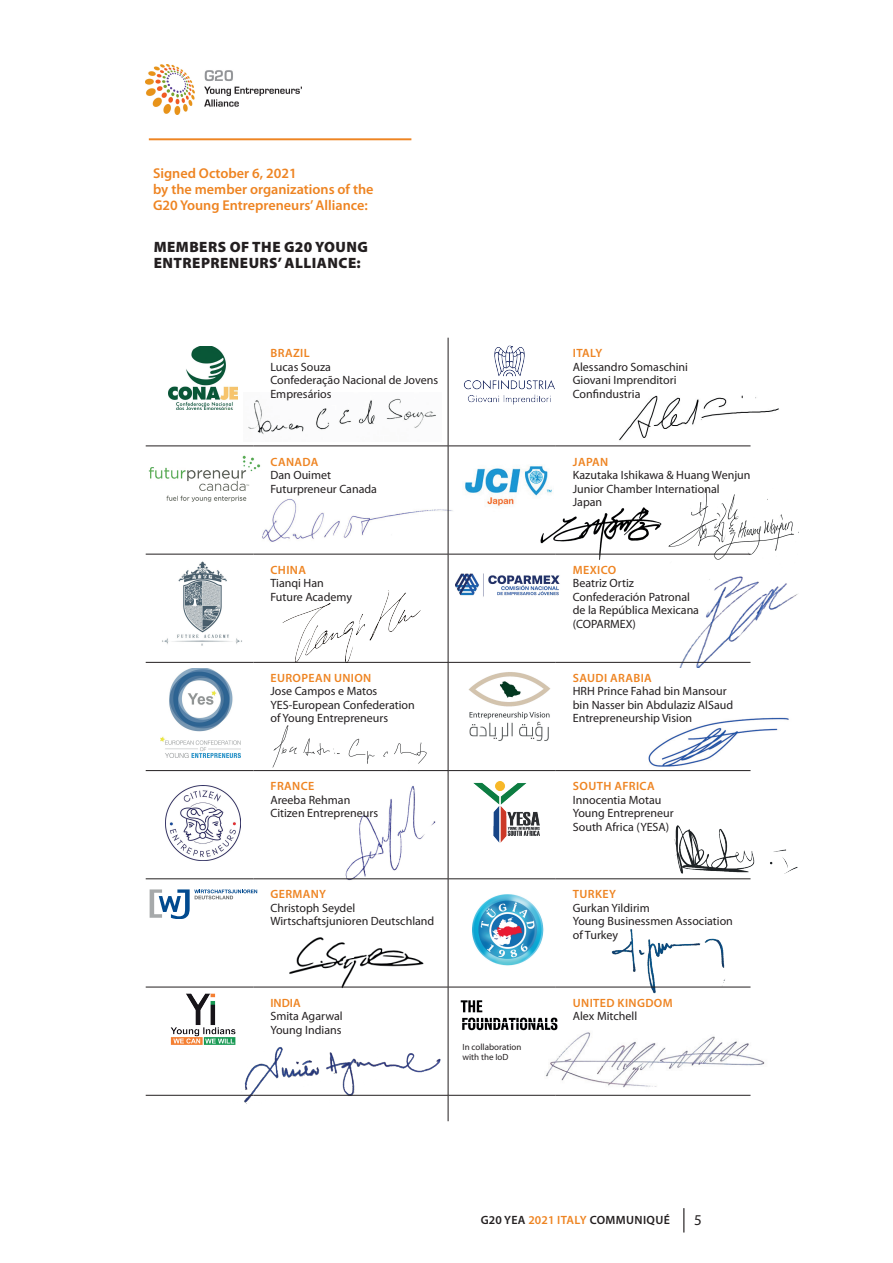
<style>
.page{position:relative;width:893px;height:1263px;background:#fff}
.page>*{position:absolute;margin:0;border:0;box-sizing:border-box;transform-origin:0 0}
.t1{font:900 15px/16.5px "Myriad Pro";letter-spacing:.03em;color:#231f20}
.t2{font:15px "Myriad Pro";color:#231f20}
.t3{font:600 14.25px/16px "Myriad Pro";color:#ee8422}
.t4{font:12px/13.5px "Myriad Pro";color:#231f20}
.t5{font:600 12px "Myriad Pro";letter-spacing:.03em;color:#ee8422}
.t6{font:600 12px "Myriad Pro";letter-spacing:.03em;color:#231f20}
.t7{font:9px/10.5px "Myriad Pro";color:#231f20}
.s1{color:#ee8422}
</style>
<div class="page">
<img style="left:270px;top:590px;width:161px;height:72px">
<img style="left:266px;top:725px;width:167px;height:47px">
<img style="left:272px;top:937px;width:164px;height:52px">
<img style="left:619px;top:395px;width:160px;height:46px">
<img style="left:534px;top:1032px;width:231px;height:63px">
<img style="left:607px;top:929px;width:121px;height:65px">
<img style="left:668px;top:576px;width:130px;height:91px">
<img style="left:248px;top:398px;width:188px;height:37px">
<img style="left:262px;top:490px;width:191px;height:53px">
<img style="left:228px;top:1039px;width:220px;height:69px">
<img style="left:339px;top:786px;width:101px;height:95px">
<img style="left:674px;top:825px;width:124px;height:49px">
<img style="left:648px;top:717px;width:141px;height:50px">
<img style="left:533px;top:507px;width:134px;height:53px">
<img style="left:667px;top:488px;width:132px;height:72px">
<hr style="left:149px;top:138px;width:262px;height:2px;background:#ee8422">
<img style="left:145px;top:65px;width:157px;height:49px">
<svg style="left:683px;top:1208px;width:1px;height:24px"></svg>
<hr style="left:556px;top:446px;width:194px;height:1px;background:#231f20">
<hr style="left:146px;top:554px;width:107px;height:1px;background:#231f20">
<hr style="left:556px;top:554px;width:194px;height:1px;background:#231f20">
<hr style="left:146px;top:662px;width:107px;height:1px;background:#231f20">
<hr style="left:556px;top:662px;width:194px;height:1px;background:#231f20">
<hr style="left:146px;top:770px;width:107px;height:1px;background:#231f20">
<hr style="left:556px;top:770px;width:194px;height:1px;background:#231f20">
<hr style="left:146px;top:878px;width:107px;height:1px;background:#231f20">
<hr style="left:556px;top:878px;width:194px;height:1px;background:#231f20">
<hr style="left:146px;top:987px;width:107px;height:1px;background:#231f20">
<hr style="left:556px;top:987px;width:194px;height:1px;background:#231f20">
<hr style="left:146px;top:1095px;width:107px;height:1px;background:#231f20">
<hr style="left:556px;top:1095px;width:194px;height:1px;background:#231f20">
<hr style="left:448px;top:338px;width:1px;height:108px;background:#231f20">
<hr style="left:253px;top:446px;width:195px;height:1px;background:#231f20">
<hr style="left:448px;top:446px;width:108px;height:1px;background:#231f20">
<hr style="left:448px;top:446px;width:1px;height:108px;background:#231f20">
<hr style="left:253px;top:554px;width:195px;height:1px;background:#231f20">
<hr style="left:448px;top:554px;width:108px;height:1px;background:#231f20">
<hr style="left:448px;top:554px;width:1px;height:108px;background:#231f20">
<hr style="left:253px;top:662px;width:195px;height:1px;background:#231f20">
<hr style="left:448px;top:662px;width:108px;height:1px;background:#231f20">
<hr style="left:448px;top:663px;width:1px;height:107px;background:#231f20">
<hr style="left:253px;top:770px;width:195px;height:1px;background:#231f20">
<hr style="left:448px;top:770px;width:108px;height:1px;background:#231f20">
<hr style="left:448px;top:771px;width:1px;height:107px;background:#231f20">
<hr style="left:253px;top:878px;width:195px;height:1px;background:#231f20">
<hr style="left:448px;top:878px;width:108px;height:1px;background:#231f20">
<hr style="left:448px;top:879px;width:1px;height:108px;background:#231f20">
<hr style="left:253px;top:987px;width:195px;height:1px;background:#231f20">
<hr style="left:448px;top:987px;width:108px;height:1px;background:#231f20">
<hr style="left:448px;top:987px;width:1px;height:108px;background:#231f20">
<hr style="left:253px;top:1095px;width:195px;height:1px;background:#231f20">
<hr style="left:448px;top:1095px;width:108px;height:1px;background:#231f20">
<svg style="left:448px;top:1095px;width:1px;height:26px"></svg>
<img style="left:464px;top:466px;width:89px;height:48px">
<img style="left:463px;top:345px;width:92px;height:60px">
<img style="left:168px;top:346px;width:69px;height:63px">
<img style="left:456px;top:573px;width:104px;height:24px">
<img style="left:145px;top:445px;width:127px;height:69px">
<img style="left:162px;top:561px;width:80px;height:85px">
<img style="left:161px;top:669px;width:79px;height:89px">
<img style="left:474px;top:781px;width:66px;height:61px">
<img style="left:165px;top:785px;width:76px;height:75px">
<svg style="left:150px;top:890px;width:107px;height:29px"></svg>
<img style="left:472px;top:894px;width:72px;height:72px">
<img style="left:161px;top:986px;width:84px;height:72px">
<img style="left:460px;top:1000px;width:98px;height:37px">
<img style="left:468px;top:672px;width:83px;height:69px">
<p class="t3" style="left:153px;top:165px;width:222px">Signed October 6, 2021<br>by the member organizations of the<br>G20 Young Entrepreneurs’ Alliance:</p>
<p class="t1" style="left:154px;top:238px;width:216px">MEMBERS OF THE G20 YOUNG<br>ENTREPRENEURS’ ALLIANCE:</p>
<p class="t5" style="left:271px;top:346px;width:41px">BRAZIL</p>
<p class="t4" style="left:270px;top:360px;width:169px">Lucas Souza<br>Confederação Nacional de Jovens<br>Empresários</p>
<p class="t5" style="left:271px;top:454px;width:49px">CANADA</p>
<p class="t4" style="left:270px;top:468px;width:108px">Dan Ouimet<br>Futurpreneur Canada</p>
<p class="t5" style="left:271px;top:562px;width:37px">CHINA</p>
<p class="t4" style="left:270px;top:576px;width:83px">Tianqi Han<br>Future Academy</p>
<p class="t5" style="left:271px;top:670px;width:102px">EUROPEAN UNION</p>
<p class="t4" style="left:270px;top:684px;width:146px">Jose Campos e Matos<br>YES-European Confederation of Young Entrepreneurs</p>
<p class="t5" style="left:271px;top:778px;width:45px">FRANCE</p>
<p class="t4" style="left:270px;top:793px;width:109px">Areeba Rehman<br>Citizen Entrepreneurs</p>
<p class="t5" style="left:271px;top:887px;width:57px">GERMANY</p>
<p class="t4" style="left:270px;top:901px;width:165px">Christoph Seydel<br>Wirtschaftsjunioren Deutschland</p>
<p class="t5" style="left:270px;top:995px;width:32px">INDIA</p>
<p class="t4" style="left:270px;top:1009px;width:74px">Smita Agarwal<br>Young Indians</p>
<p class="t7" style="left:462px;top:1041px;width:60px">In collaboration with the IoD</p>
<p class="t5" style="left:573px;top:346px;width:31px">ITALY</p>
<p class="t4" style="left:573px;top:360px;width:117px">Alessandro Somaschini<br>Giovani Imprenditori<br>Confindustria</p>
<p class="t5" style="left:573px;top:454px;width:37px">JAPAN</p>
<p class="t4" style="left:573px;top:468px;width:179px">Kazutaka Ishikawa &amp; Huang Wenjun<br>Junior Chamber International<br>Japan</p>
<p class="t5" style="left:573px;top:562px;width:45px">MEXICO</p>
<p class="t4" style="left:573px;top:576px;width:128px">Beatriz Ortiz<br>Confederación Patronal de la República Mexicana (COPARMEX)</p>
<p class="t5" style="left:573px;top:670px;width:80px">SAUDI ARABIA</p>
<p class="t4" style="left:573px;top:684px;width:162px">HRH Prince Fahad bin Mansour bin Nasser bin Abdulaziz AlSaud<br>Entrepreneurship Vision</p>
<p class="t5" style="left:573px;top:778px;width:83px">SOUTH AFRICA</p>
<p class="t4" style="left:573px;top:793px;width:102px">Innocentia Motau<br>Young Entrepreneur<br>South Africa (YESA)</p>
<p class="t5" style="left:573px;top:887px;width:44px">TURKEY</p>
<p class="t4" style="left:573px;top:901px;width:162px">Gurkan Yildirim<br>Young Businessmen Association of Turkey</p>
<p class="t5" style="left:573px;top:995px;width:101px">UNITED KINGDOM</p>
<p class="t4" style="left:573px;top:1009px;width:66px">Alex Mitchell</p>
<p class="t6" style="left:481px;top:1213px;width:191px">G20 YEA <span class="s1">2021 ITALY</span> COMMUNIQUÉ</p>
<p class="t2" style="left:694px;top:1211px;width:9px">5</p>
</div>
